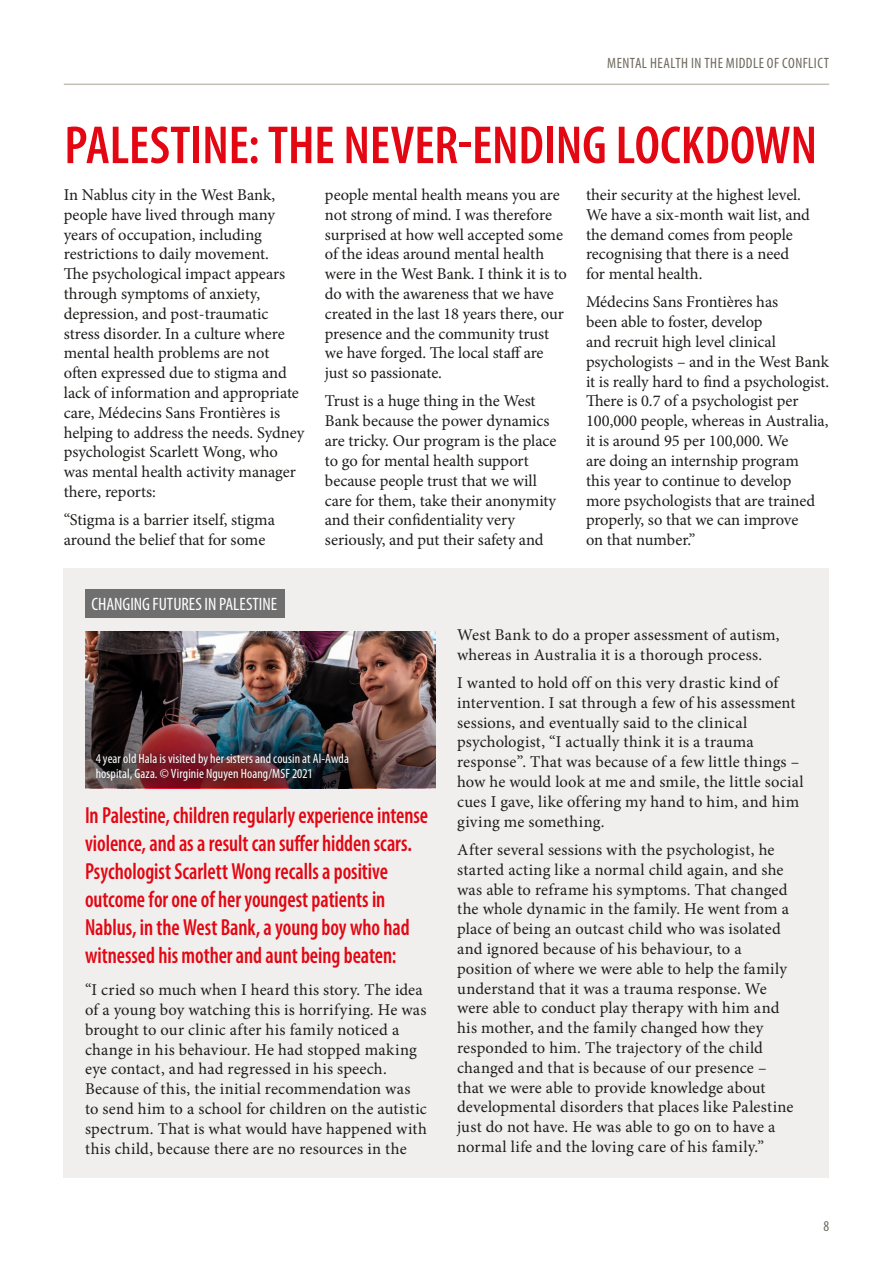
<style>
.page{position:relative;width:893px;height:1263px;background:#fff}
.page>*{position:absolute;margin:0;border:0;box-sizing:border-box;transform-origin:0 0}
.t1{font:600 condensed 54px "Myriad Pro";letter-spacing:-.005em;color:#e30613}
.t2{font:600 condensed 23.4px/28px "Myriad Pro";color:#e30613;scale:.9 1}
.t3{font:condensed 18px "Myriad Pro";letter-spacing:-.005em;color:#fff}
.t4{font:16.5px/19.8px "Minion Pro";color:#1d1d1b}
.t5{font:condensed 15px "Myriad Pro";letter-spacing:.03em;color:#6e6a5e}
.t6{font:condensed 13.5px/15px "Myriad Pro";letter-spacing:.005em;color:#fff}
</style>
<div class="page">
<div style="left:64px;top:569px;width:765px;height:609px;background:#f0efed"></div>
<div style="left:85px;top:590px;width:200px;height:28px;background:#706f6f"></div>
<img style="left:85px;top:632px;width:351px;height:156px">
<img style="left:92px;top:747px;width:269px;height:42px">
<hr style="left:64px;top:84px;width:765px;height:1px;background:#c4c0b5">
<p class="t5" style="left:607px;top:55px;width:223px">MENTAL HEALTH IN THE MIDDLE OF CONFLICT</p>
<h1 class="t1" style="left:64px;top:116px;width:754px">PALESTINE: THE NEVER-ENDING LOCKDOWN</h1>
<p class="t4" style="left:64px;top:185px;width:242px">In Nablus city in the West Bank, people have lived through many years of occupation, including restrictions to daily movement.<br>The psychological impact appears through symptoms of anxiety, depression, and post-traumatic stress disorder. In a culture where mental health problems are not often expressed due to stigma and lack of information and appropriate care, Médecins Sans Frontières is helping to address the needs. Sydney psychologist Scarlett Wong, who was mental health activity manager there, reports:</p>
<p class="t4" style="left:64px;top:510px;width:213px">“Stigma is a barrier itself, stigma around the belief that for some</p>
<p class="t4" style="left:325px;top:185px;width:244px">people mental health means you are not strong of mind. I was therefore surprised at how well accepted some of the ideas around mental health were in the West Bank. I think it is to do with the awareness that we have created in the last 18 years there, our presence and the community trust we have forged. The local staff are just so passionate.</p>
<p class="t4" style="left:325px;top:391px;width:233px">Trust is a huge thing in the West Bank because the power dynamics are tricky. Our program is the place to go for mental health support because people trust that we will care for them, take their anonymity and their confidentiality very seriously, and put their safety and</p>
<p class="t4" style="left:586px;top:185px;width:225px">their security at the highest level.<br>We have a six-month wait list, and the demand comes from people recognising that there is a need for mental health.</p>
<p class="t4" style="left:586px;top:292px;width:245px">Médecins Sans Frontières has<br>been able to foster, develop<br>and recruit high level clinical psychologists – and in the West Bank it is really hard to find a psychologist.<br>There is 0.7 of a psychologist per<br>100,000 people, whereas in Australia, it is around 95 per 100,000. We<br>are doing an internship program<br>this year to continue to develop more psychologists that are trained properly, so that we can improve<br>on that number.”</p>
<p class="t3" style="left:92px;top:594px;width:187px">CHANGING FUTURES IN PALESTINE</p>
<p class="t6" style="left:96px;top:751px;width:255px">4 year old Hala is visited by her sisters and cousin at Al-Awda hospital, Gaza. © Virginie Nguyen Hoang/MSF 2021</p>
<p class="t2" style="left:85px;top:801px;width:383px">In Palestine, children regularly experience intense violence, and as a result can suffer hidden scars.<br>Psychologist Scarlett Wong recalls a positive outcome for one of her youngest patients in Nablus, in the West Bank, a young boy who had witnessed his mother and aunt being beaten:</p>
<p class="t4" style="left:85px;top:980px;width:343px">“I cried so much when I heard this story. The idea of a young boy watching this is horrifying. He was brought to our clinic after his family noticed a change in his behaviour. He had stopped making eye contact, and had regressed in his speech.<br>Because of this, the initial recommendation was to send him to a school for children on the autistic spectrum. That is what would have happened with this child, because there are no resources in the</p>
<p class="t4" style="left:457px;top:625px;width:324px">West Bank to do a proper assessment of autism, whereas in Australia it is a thorough process.</p>
<p class="t4" style="left:457px;top:673px;width:348px">I wanted to hold off on this very drastic kind of intervention. I sat through a few of his assessment sessions, and eventually said to the clinical psychologist, “I actually think it is a trauma response”. That was because of a few little things – how he would look at me and smile, the little social cues I gave, like offering my hand to him, and him giving me something.</p>
<p class="t4" style="left:457px;top:840px;width:338px">After several sessions with the psychologist, he started acting like a normal child again, and she was able to reframe his symptoms. That changed the whole dynamic in the family. He went from a place of being an outcast child who was isolated and ignored because of his behaviour, to a position of where we were able to help the family understand that it was a trauma response. We were able to conduct play therapy with him and his mother, and the family changed how they responded to him. The trajectory of the child changed and that is because of our presence – that we were able to provide knowledge about developmental disorders that places like Palestine just do not have. He was able to go on to have a normal life and the loving care of his family.”</p>
<p class="t5" style="left:823px;top:1218px;width:7px">8</p>
</div>
